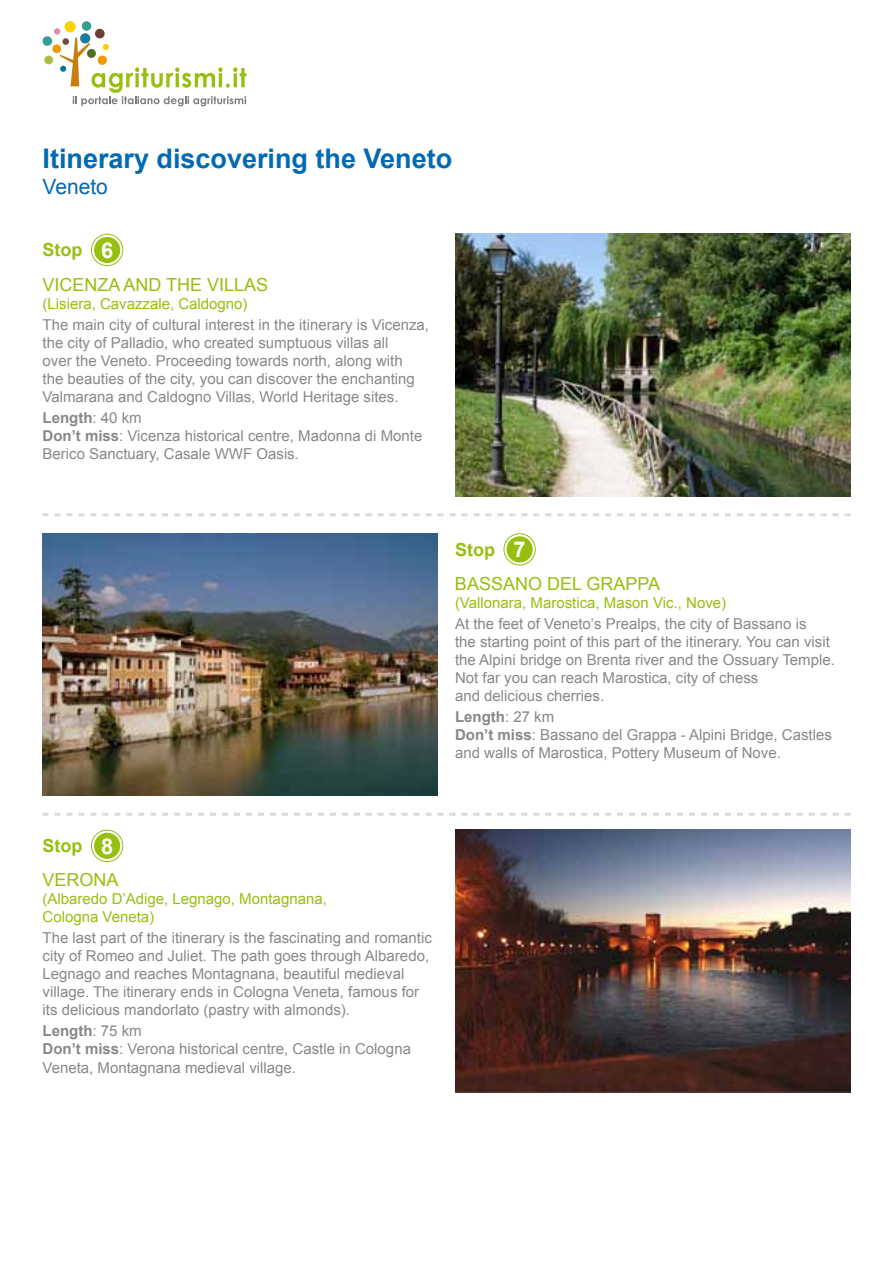
<style>
.page{position:relative;width:893px;height:1263px;background:#fff}
.page>*{position:absolute;margin:0;border:0;box-sizing:border-box;transform-origin:0 0}
.t1{font:700 27px "Arial";color:#006ab3}
.t2{font:21px "Arial";color:#006ab3}
.t3{font:18px "Arial";color:#97bf0d}
.t4{font:700 18px "Arial";color:#97bf0d}
.t5{font:15px/18px "Arial";color:#87888a}
.t6{font:15px/18px "Arial";color:#97bf0d}
.s1{font-size:21.9px;color:#fff}
.s2{font-weight:700}
</style>
<div class="page">
<img style="left:455px;top:234px;width:395px;height:262px">
<div style="left:94px;top:237px;width:26px;height:26px;background:#97bf0d;border-radius:50%"></div>
<div style="left:91px;top:234px;width:32px;height:32px;border:1px solid #97bf0d;border-radius:50%"></div>
<img style="left:43px;top:533px;width:395px;height:263px">
<svg style="left:43px;top:513px;width:807px;height:3px"></svg>
<svg style="left:43px;top:813px;width:807px;height:3px"></svg>
<div style="left:507px;top:536px;width:26px;height:26px;background:#97bf0d;border-radius:50%"></div>
<div style="left:504px;top:533px;width:32px;height:32px;border:1px solid #97bf0d;border-radius:50%"></div>
<img style="left:455px;top:830px;width:395px;height:262px">
<div style="left:94px;top:833px;width:26px;height:26px;background:#97bf0d;border-radius:50%"></div>
<div style="left:91px;top:830px;width:32px;height:32px;border:1px solid #97bf0d;border-radius:50%"></div>
<div style="left:44px;top:56px;width:9px;height:8px;background:#afbe43;border-radius:50%"></div>
<div style="left:43px;top:36px;width:9px;height:10px;background:#359f94;border-radius:50%"></div>
<div style="left:54px;top:28px;width:6px;height:7px;background:#e08db0;border-radius:50%"></div>
<div style="left:52px;top:44px;width:9px;height:9px;background:#f09a00;border-radius:50%"></div>
<div style="left:65px;top:21px;width:11px;height:11px;background:#ffd000;border-radius:50%"></div>
<div style="left:82px;top:21px;width:9px;height:10px;background:#359f94;border-radius:50%"></div>
<div style="left:95px;top:29px;width:10px;height:9px;background:#6d3f34;border-radius:50%"></div>
<svg style="left:80px;top:33px;width:10px;height:10px"></svg>
<svg style="left:60px;top:37px;width:187px;height:69px"></svg>
<h1 class="t1" style="left:43px;top:141px;width:411px">Itinerary discovering the Veneto</h1>
<h2 class="t2" style="left:43px;top:173px;width:67px">Veneto</h2>
<p class="t4" style="left:43px;top:238px;width:72px">Stop <span class="s1">6</span></p>
<p class="t3" style="left:43px;top:272px;width:227px">VICENZA AND THE VILLAS</p>
<p class="t6" style="left:43px;top:294px;width:207px">(Lisiera, Cavazzale, Caldogno)</p>
<p class="t5" style="left:43px;top:315px;width:388px">The main city of cultural interest in the itinerary is Vicenza, the city of Palladio, who created sumptuous villas all<br>over the Veneto. Proceeding towards north, along with<br>the beauties of the city, you can discover the enchanting Valmarana and Caldogno Villas, World Heritage sites.</p>
<p class="t5" style="left:43px;top:408px;width:381px"><span class="s2">Length</span>: 40 km<br><span class="s2">Don’t miss</span>: Vicenza historical centre, Madonna di Monte<br>Berico Sanctuary, Casale WWF Oasis.</p>
<p class="t4" style="left:455px;top:538px;width:72px">Stop <span class="s1">7</span></p>
<p class="t3" style="left:455px;top:572px;width:207px">BASSANO DEL GRAPPA</p>
<p class="t6" style="left:455px;top:594px;width:273px">(Vallonara, Marostica, Mason Vic., Nove)</p>
<p class="t5" style="left:455px;top:615px;width:381px">At the feet of Veneto’s Prealps, the city of Bassano is<br>the starting point of this part of the itinerary. You can visit the Alpini bridge on Brenta river and the Ossuary Temple.<br>Not far you can reach Marostica, city of chess<br>and delicious cherries.</p>
<p class="t5" style="left:455px;top:708px;width:378px"><span class="s2">Length</span>: 27 km<br><span class="s2">Don’t miss</span>: Bassano del Grappa - Alpini Bridge, Castles and walls of Marostica, Pottery Museum of Nove.</p>
<p class="t4" style="left:43px;top:834px;width:72px">Stop <span class="s1">8</span></p>
<p class="t3" style="left:43px;top:868px;width:78px">VERONA</p>
<p class="t6" style="left:43px;top:890px;width:286px">(Albaredo D’Adige, Legnago, Montagnana,<br>Cologna Veneta)</p>
<p class="t5" style="left:43px;top:929px;width:391px">The last part of the itinerary is the fascinating and romantic city of Romeo and Juliet. The path goes through Albaredo, Legnago and reaches Montagnana, beautiful medieval village. The itinerary ends in Cologna Veneta, famous for its delicious mandorlato (pastry with almonds).</p>
<p class="t5" style="left:43px;top:1022px;width:370px"><span class="s2">Length</span>: 75 km<br><span class="s2">Don’t miss</span>: Verona historical centre, Castle in Cologna<br>Veneta, Montagnana medieval village.</p>
</div>
